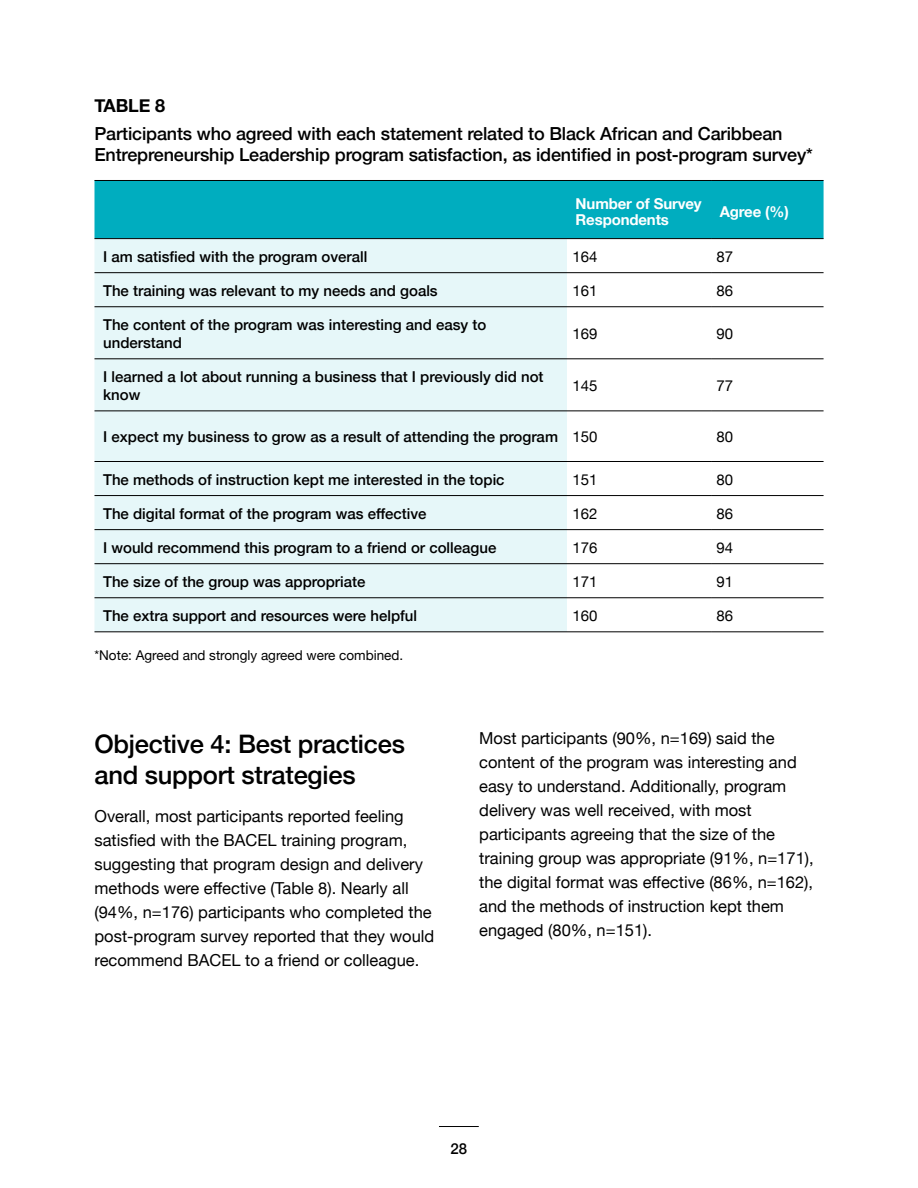
<style>
.page{position:relative;width:918px;height:1188px;background:#fff}
.page>*{position:absolute;margin:0;border:0;box-sizing:border-box;transform-origin:0 0}
.H3-Text_Heading{font:500 25.5px/31.5px "Helvetica Neue";letter-spacing:-.01em;color:#000}
.Figure_Description{font:500 18px/21px "Helvetica Neue";letter-spacing:-.01em;color:#000}
.Figure_X{font:700 18px "Helvetica Neue";letter-spacing:-.01em;color:#000}
.Paragraph{font:16.5px/24px "Helvetica Neue";color:#000}
.chart_sub_header{font:500 15px/18px "Helvetica Neue";color:#000}
.Chart_Contents{font:15px "Helvetica Neue";color:#000}
.Chart_Header{font:700 15px/16.5px "Helvetica Neue";letter-spacing:-.01em;color:#fff}
.figure_credit{font:13.5px "Helvetica Neue";color:#000}
</style>
<div class="page">
<hr style="left:439px;top:1126px;width:40px;height:1px;background:#000">
<div style="left:94px;top:181px;width:730px;height:57px;background:#00adbf"></div>
<div style="left:94px;top:239px;width:473px;height:393px;background:#e6f7f9"></div>
<hr style="left:94px;top:272px;width:473px;height:1px;background:#000">
<hr style="left:567px;top:272px;width:144px;height:1px;background:#000">
<hr style="left:711px;top:272px;width:113px;height:1px;background:#000">
<hr style="left:94px;top:306px;width:473px;height:1px;background:#000">
<hr style="left:567px;top:306px;width:144px;height:1px;background:#000">
<hr style="left:711px;top:306px;width:113px;height:1px;background:#000">
<hr style="left:94px;top:359px;width:473px;height:1px;background:#000">
<hr style="left:567px;top:359px;width:144px;height:1px;background:#000">
<hr style="left:711px;top:359px;width:113px;height:1px;background:#000">
<hr style="left:94px;top:411px;width:473px;height:1px;background:#000">
<hr style="left:567px;top:411px;width:144px;height:1px;background:#000">
<hr style="left:711px;top:411px;width:113px;height:1px;background:#000">
<hr style="left:94px;top:461px;width:473px;height:1px;background:#000">
<hr style="left:567px;top:461px;width:144px;height:1px;background:#000">
<hr style="left:711px;top:461px;width:113px;height:1px;background:#000">
<hr style="left:94px;top:495px;width:473px;height:1px;background:#000">
<hr style="left:567px;top:495px;width:144px;height:1px;background:#000">
<hr style="left:711px;top:495px;width:113px;height:1px;background:#000">
<hr style="left:94px;top:529px;width:473px;height:1px;background:#000">
<hr style="left:567px;top:529px;width:144px;height:1px;background:#000">
<hr style="left:711px;top:529px;width:113px;height:1px;background:#000">
<hr style="left:94px;top:563px;width:473px;height:1px;background:#000">
<hr style="left:567px;top:563px;width:144px;height:1px;background:#000">
<hr style="left:711px;top:563px;width:113px;height:1px;background:#000">
<hr style="left:94px;top:598px;width:473px;height:1px;background:#000">
<hr style="left:567px;top:598px;width:144px;height:1px;background:#000">
<hr style="left:711px;top:598px;width:113px;height:1px;background:#000">
<hr style="left:567px;top:632px;width:144px;height:1px;background:#000">
<hr style="left:711px;top:632px;width:113px;height:1px;background:#000">
<hr style="left:94px;top:632px;width:473px;height:1px;background:#000">
<hr style="left:94px;top:180px;width:473px;height:1px;background:#000">
<hr style="left:567px;top:180px;width:144px;height:1px;background:#000">
<hr style="left:711px;top:180px;width:113px;height:1px;background:#000">
<hr style="left:94px;top:238px;width:473px;height:1px;background:#000">
<hr style="left:567px;top:238px;width:144px;height:1px;background:#000">
<hr style="left:711px;top:238px;width:113px;height:1px;background:#000">
<p class="Figure_X" style="left:94px;top:92px;width:72px">TABLE 8</p>
<p class="Figure_Description" style="left:94px;top:121px;width:720px">Participants who agreed with each statement related to Black African and Caribbean<br>Entrepreneurship Leadership program satisfaction, as identified in post-program survey*</p>
<p class="Chart_Header" style="left:576px;top:195px;width:128px">Number of Survey<br>Respondents</p>
<p class="Chart_Header" style="left:720px;top:204px;width:71px">Agree (%)</p>
<p class="chart_sub_header" style="left:103px;top:246px;width:266px">I am satisfied with the program overall</p>
<p class="Chart_Contents" style="left:572px;top:246px;width:27px">164</p>
<p class="Chart_Contents" style="left:716px;top:246px;width:18px">87</p>
<p class="chart_sub_header" style="left:103px;top:280px;width:336px">The training was relevant to my needs and goals</p>
<p class="Chart_Contents" style="left:572px;top:280px;width:27px">161</p>
<p class="Chart_Contents" style="left:716px;top:280px;width:18px">86</p>
<p class="chart_sub_header" style="left:103px;top:314px;width:385px">The content of the program was interesting and easy to understand</p>
<p class="Chart_Contents" style="left:572px;top:323px;width:27px">169</p>
<p class="Chart_Contents" style="left:716px;top:323px;width:18px">90</p>
<p class="chart_sub_header" style="left:103px;top:367px;width:442px">I learned a lot about running a business that I previously did not know</p>
<p class="Chart_Contents" style="left:572px;top:375px;width:27px">145</p>
<p class="Chart_Contents" style="left:716px;top:375px;width:18px">77</p>
<p class="chart_sub_header" style="left:103px;top:427px;width:456px">I expect my business to grow as a result of attending the program</p>
<p class="Chart_Contents" style="left:572px;top:426px;width:27px">150</p>
<p class="Chart_Contents" style="left:716px;top:426px;width:18px">80</p>
<p class="chart_sub_header" style="left:103px;top:469px;width:403px">The methods of instruction kept me interested in the topic</p>
<p class="Chart_Contents" style="left:572px;top:468px;width:27px">151</p>
<p class="Chart_Contents" style="left:716px;top:468px;width:18px">80</p>
<p class="chart_sub_header" style="left:103px;top:503px;width:325px">The digital format of the program was effective</p>
<p class="Chart_Contents" style="left:572px;top:503px;width:27px">162</p>
<p class="Chart_Contents" style="left:716px;top:503px;width:18px">86</p>
<p class="chart_sub_header" style="left:103px;top:537px;width:395px">I would recommend this program to a friend or colleague</p>
<p class="Chart_Contents" style="left:572px;top:537px;width:27px">176</p>
<p class="Chart_Contents" style="left:716px;top:537px;width:18px">94</p>
<p class="chart_sub_header" style="left:103px;top:571px;width:264px">The size of the group was appropriate</p>
<p class="Chart_Contents" style="left:572px;top:571px;width:27px">171</p>
<p class="Chart_Contents" style="left:716px;top:571px;width:18px">91</p>
<p class="chart_sub_header" style="left:103px;top:605px;width:316px">The extra support and resources were helpful</p>
<p class="Chart_Contents" style="left:572px;top:605px;width:27px">160</p>
<p class="Chart_Contents" style="left:716px;top:605px;width:18px">86</p>
<p class="figure_credit" style="left:94px;top:646px;width:310px">*Note: Agreed and strongly agreed were combined.</p>
<h3 class="H3-Text_Heading" style="left:94px;top:726px;width:312px">Objective 4: Best practices and support strategies</h3>
<p class="Paragraph" style="left:94px;top:805px;width:341px">Overall, most participants reported feeling satisfied with the BACEL training program, suggesting that program design and delivery methods were effective (Table 8). Nearly all (94%, n=176) participants who completed the post-program survey reported that they would recommend BACEL to a friend or colleague.</p>
<p class="Paragraph" style="left:479px;top:727px;width:336px">Most participants (90%, n=169) said the content of the program was interesting and easy to understand. Additionally, program delivery was well received, with most participants agreeing that the size of the training group was appropriate (91%, n=171), the digital format was effective (86%, n=162), and the methods of instruction kept them engaged (80%, n=151).</p>
<p class="chart_sub_header" style="left:451px;top:1138px;width:18px">28</p>
</div>
